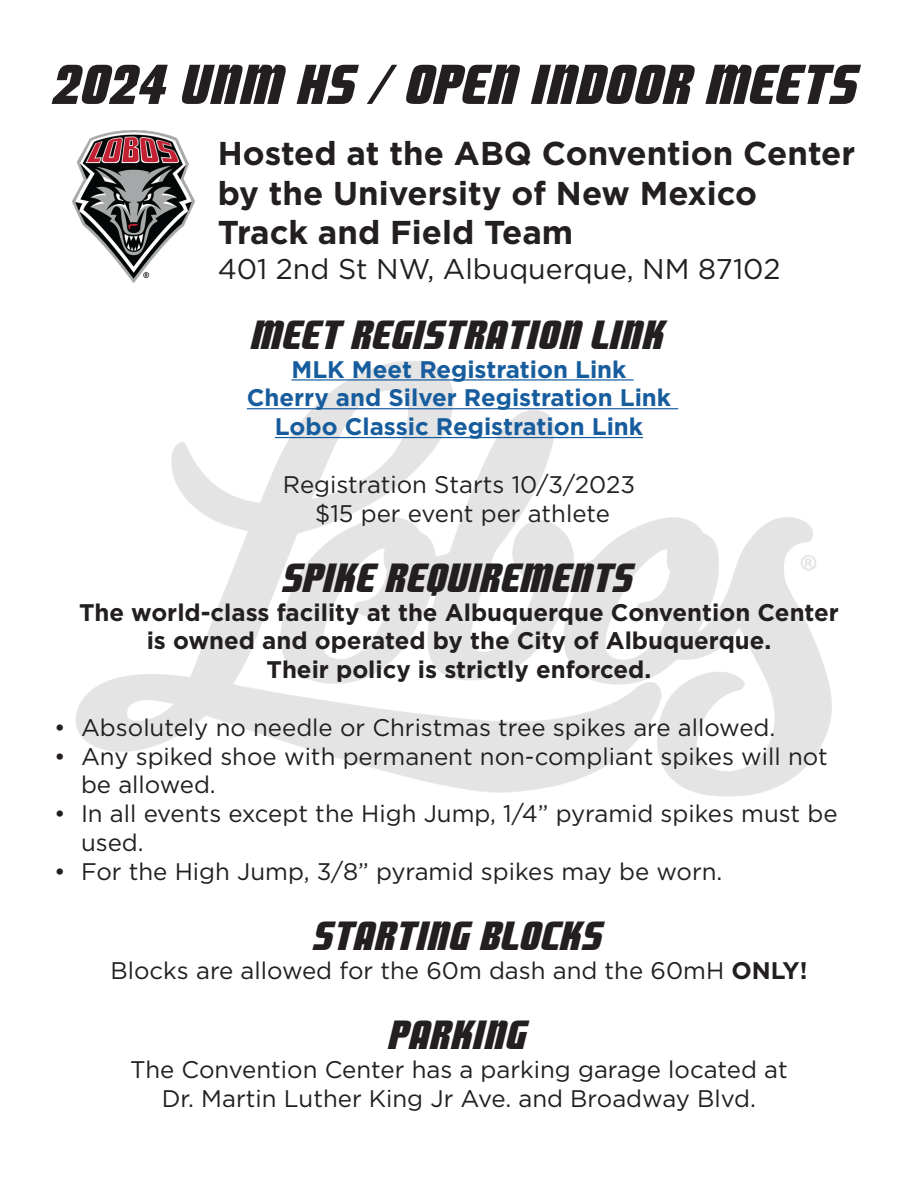
<style>
.page{position:relative;width:918px;height:1188px;background:#fff}
.page>*{position:absolute;margin:0;border:0;box-sizing:border-box;transform-origin:0 0}
.t1{font:55.5px "Lobos";color:#231f20}
.t2{font:40.5px "Lobos";color:#231f20}
.t3{font:700 33px/39.6px "Gotham";color:#231f20}
.t4{font:28.5px "Gotham";color:#231f20}
.t5{font:24px/28.8px "Gotham";color:#231f20}
.t6{font:700 24px/28.8px "Gotham";color:#231f20;text-align:center}
.t7{font:700 24px "Gotham";color:#175d9e}
.s1{font-weight:700}
</style>
<div class="page">
<img style="left:76px;top:361px;width:756px;height:436px">
<hr style="left:292px;top:379px;width:342px;height:2px;background:#175d9e">
<hr style="left:247px;top:408px;width:431px;height:1px;background:#175d9e">
<hr style="left:275px;top:437px;width:368px;height:1px;background:#175d9e">
<img style="left:72px;top:131px;width:123px;height:151px">
<p class="t1" style="left:54px;top:54px;width:807px">2024 UNM HS / OPEN INDOOR MEETS</p>
<p class="t3" style="left:218px;top:133px;width:639px">Hosted at the ABQ Convention Center by the University of New Mexico<br>Track and Field Team</p>
<p class="t4" style="left:218px;top:250px;width:564px">401 2nd St NW, Albuquerque, NM 87102</p>
<p class="t2" style="left:252px;top:312px;width:415px">MEET REGISTRATION LINK</p>
<p class="t7" style="left:292px;top:353px;width:336px">MLK Meet Registration Link</p>
<p class="t7" style="left:247px;top:382px;width:426px">Cherry and Silver Registration Link</p>
<p class="t7" style="left:275px;top:411px;width:370px">Lobo Classic Registration Link</p>
<p class="t5" style="left:283px;top:469px;width:354px">Registration Starts 10/3/2023</p>
<p class="t5" style="left:315px;top:498px;width:297px">$15 per event per athlete</p>
<p class="t2" style="left:284px;top:555px;width:352px">SPIKE REQUIREMENTS</p>
<p class="t6" style="left:79px;top:598px;width:761px">The world-class facility at the Albuquerque Convention Center is owned and operated by the City of Albuquerque.</p>
<p class="t6" style="left:267px;top:655px;width:386px">Their policy is strictly enforced.</p>
<p class="t5" style="left:54px;top:712px;width:723px">• Absolutely no needle or Christmas tree spikes are allowed.</p>
<p class="t5" style="left:81px;top:741px;width:748px;text-indent:-27px">• Any spiked shoe with permanent non-compliant spikes will not be allowed.</p>
<p class="t5" style="left:81px;top:799px;width:758px;text-indent:-27px">• In all events except the High Jump, 1/4” pyramid spikes must be used.</p>
<p class="t5" style="left:54px;top:856px;width:670px">• For the High Jump, 3/8” pyramid spikes may be worn.</p>
<p class="t2" style="left:314px;top:913px;width:291px">STARTING BLOCKS</p>
<p class="t5" style="left:110px;top:955px;width:699px">Blocks are allowed for the 60m dash and the 60mH <span class="s1">ONLY!</span></p>
<p class="t2" style="left:390px;top:1012px;width:140px">PARKING</p>
<p class="t5" style="left:130px;top:1054px;width:659px">The Convention Center has a parking garage located at</p>
<p class="t5" style="left:162px;top:1083px;width:596px">Dr. Martin Luther King Jr Ave. and Broadway Blvd.</p>
</div>
